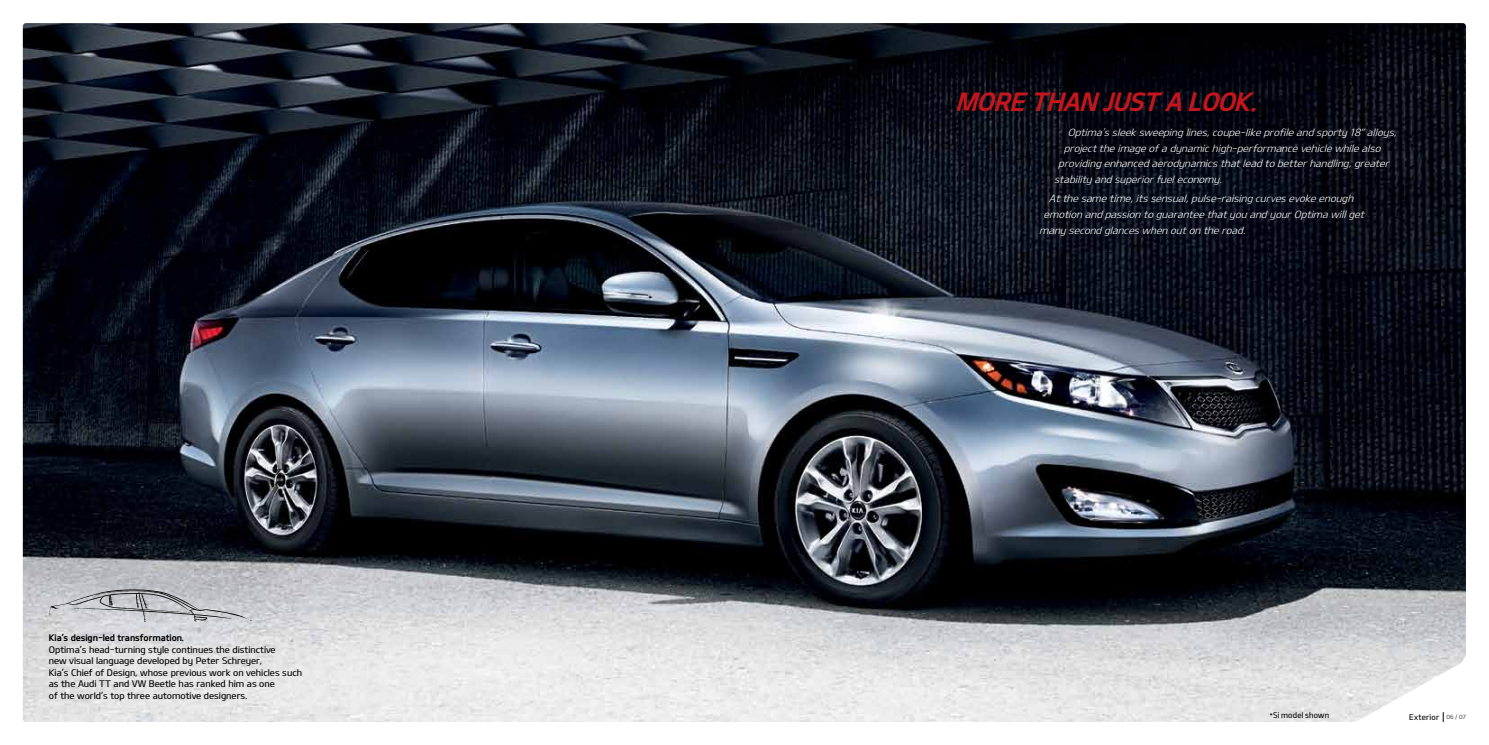
<style>
.page{position:relative;width:1489px;height:745px;background:#fff}
.page>*{position:absolute;margin:0;border:0;box-sizing:border-box;transform-origin:0 0}
.t1{font:italic 25.38px "KIAOTFB";color:#c4161c}
.t2{font:italic 10px "KIAOTFL";color:#fff}
.t3{font:9.12px/11.5px "KIAOTFM";color:#000}
.t4{font:9.12px "KIAOTFB";letter-spacing:-.01em;color:#000}
.t5{font:8px "KIAOTFM";letter-spacing:.025em;color:#000;scale:.94 1}
.s1{font-family:"KIAOTFL";font-size:5.75px}
</style>
<div class="page">
<img style="left:23px;top:23px;width:1442px;height:698px">
<svg style="left:49px;top:589px;width:203px;height:33px;background:#b7b9bd"></svg>
<p class="t4" style="left:49px;top:632px;width:137px">Kia’s design-led transformation.</p>
<p class="t3" style="left:49px;top:643px;width:255px">Optima’s head-turning style continues the distinctive<br>new visual language developed by Peter Schreyer,<br>Kia’s Chief of Design, whose previous work on vehicles such as the Audi TT and VW Beetle has ranked him as one<br>of the world’s top three automotive designers.</p>
<h1 class="t1" style="left:955px;top:86px;width:310px">MORETHAN JUST ALOOK.</h1>
<p class="t2" style="left:1067px;top:126px;width:333px">Optima’ssleeksweepinglines,coupe-likeprofileandsporty18”alloys,</p>
<p class="t2" style="left:1063px;top:141px;width:321px">projecttheimageofadynamichigh-performancevehiclewhilealso</p>
<p class="t2" style="left:1058px;top:157px;width:335px">providingenhancedaerodynamicsthatleadtobetterhandling,greater</p>
<p class="t2" style="left:1054px;top:173px;width:172px">stabilityandsuperiorfueleconomy.</p>
<p class="t2" style="left:1048px;top:192px;width:309px">Atthesametime,itssensual,pulse-raisingcurvesevokeenough</p>
<p class="t2" style="left:1043px;top:207px;width:325px">emotionandpassiontoguaranteethatyouandyourOptimawillget</p>
<p class="t2" style="left:1039px;top:223px;width:211px">manysecondglanceswhenoutontheroad.</p>
<p class="t5" style="left:1269px;top:709px;width:65px">*Si model shown</p>
<p class="t5" style="left:1408px;top:711px;width:62px">Exterior <span class="s1">06 / 07</span></p>
</div>
